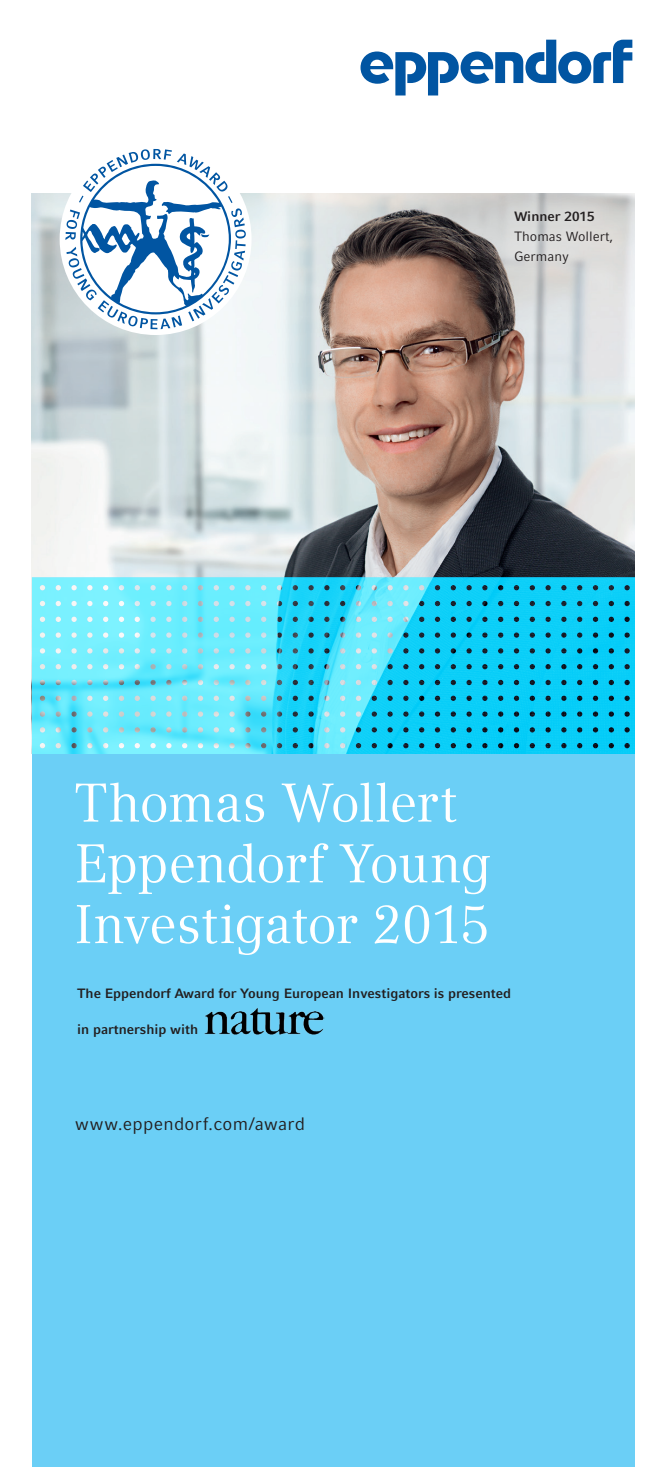
<style>
.page{position:relative;width:670px;height:1467px;background:#fff}
.page>*{position:absolute;margin:0;border:0;box-sizing:border-box;transform-origin:0 0}
.t1{font:54px/60.8px "Compatil Textfor Eppendorf";letter-spacing:-.015em;color:#fff}
.t2{font:18px "Compatil Factfor Eppendorf";letter-spacing:.015em;color:#231f20}
.t3{font:700 13.5px "Compatil Factfor Eppendorf";color:#231f20}
.t4{font:13.5px/20.2px "Compatil Factfor Eppendorf";color:#231f20}
</style>
<div class="page">
<div style="left:32px;top:749px;width:603px;height:718px;background:#6bcff6"></div>
<img style="left:32px;top:193px;width:603px;height:384px">
<svg style="left:360px;top:40px;width:272px;height:55px"></svg>
<svg style="left:32px;top:577px;width:603px;height:177px;background:#40d4f0"></svg>
<div style="left:60px;top:143px;width:191px;height:192px;background:#fff;border-radius:50%"></div>
<svg style="left:65px;top:149px;width:181px;height:180px"></svg>
<div style="left:495px;top:192px;width:136px;height:91px;background:#fff;opacity:.27"></div>
<img style="left:204px;top:1008px;width:120px;height:27px">
<p class="t3" style="left:514px;top:208px;width:82px">Winner 2015</p>
<p class="t4" style="left:514px;top:226px;width:101px">Thomas Wollert,<br>Germany</p>
<h1 class="t1" style="left:75px;top:773px;width:418px">Thomas Wollert<br>Eppendorf Young<br>Investigator 2015</h1>
<p class="t3" style="left:77px;top:985px;width:435px">The Eppendorf Award for Young European Investigators is presented</p>
<p class="t3" style="left:77px;top:1021px;width:123px">in partnership with</p>
<h2 class="t2" style="left:75px;top:1113px;width:231px">www.eppendorf.com/award</h2>
</div>
